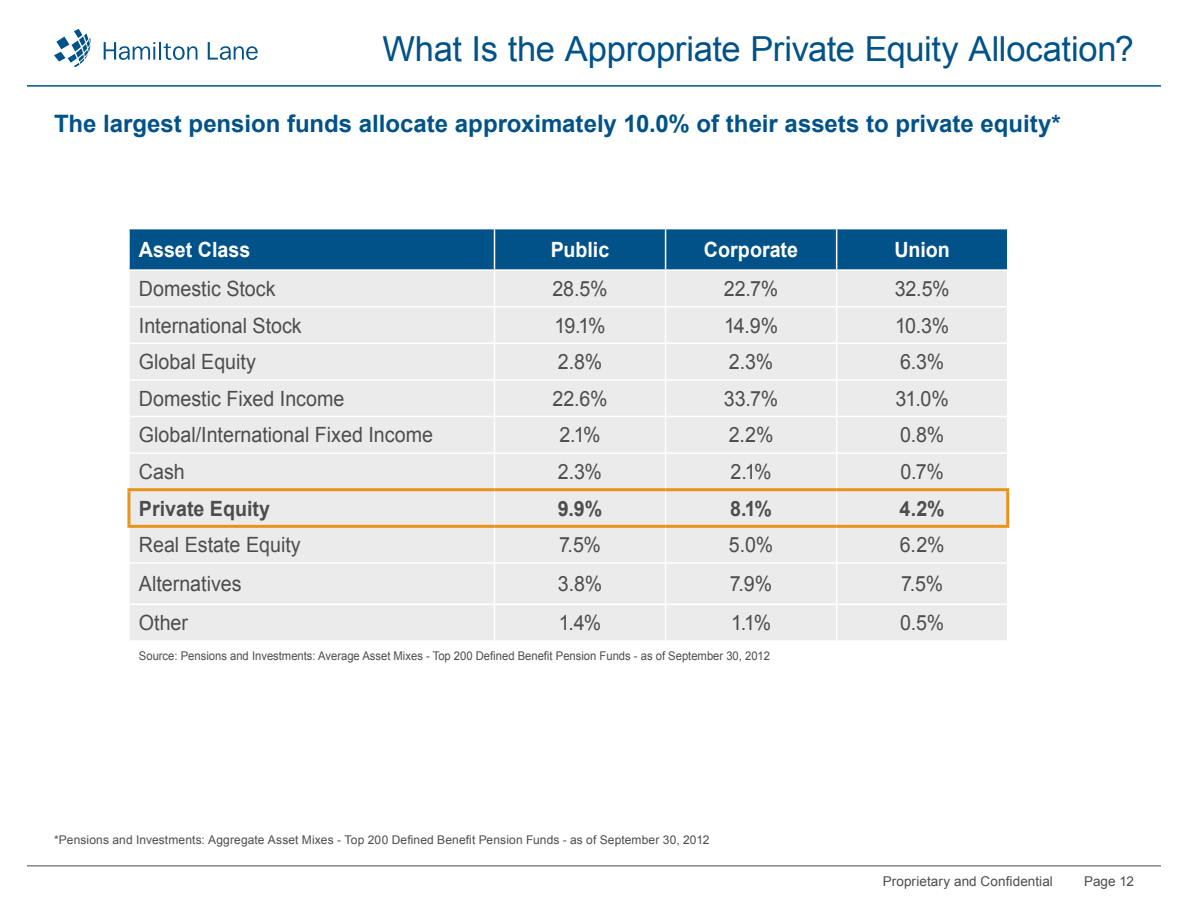
<style>
.page{position:relative;width:1188px;height:918px;background:#fff}
.page>*{position:absolute;margin:0;border:0;box-sizing:border-box;transform-origin:0 0}
.Page_Title{font:34.5px "Arial";letter-spacing:-.01em;color:#005288}
.Subhead{font:700 24px "Arial";color:#005288}
.Table-_Left_Column_9{font:21px "Arial";color:#4d4d4d;scale:.94 1}
.Table-Body_9pt{font:21px "Arial";letter-spacing:-.015em;color:#4d4d4d;scale:.94 1}
.Table-Body_9pt-2{font:700 21px "Arial";color:#fff;scale:.94 1}
.Table-_Left_Column_9-2{font:700 21px "Arial";color:#4d4d4d;scale:.94 1}
.Table-Body_9pt-3{font:700 21px "Arial";color:#4d4d4d;scale:.94 1}
.Table-_Left_Column_9-3{font:700 21px "Arial";color:#fff;scale:.94 1}
.t1{font:13.5px "Arial";letter-spacing:.005em;color:#4d4d4d}
.Table-_Left_Column_9-4{font:12px "Arial";color:#4d4d4d;scale:.94 1}
.Table-_Left_Column_9-5{font:12px "Arial";color:#4d4d4d}
</style>
<div class="page">
<svg style="left:104px;top:42px;width:93px;height:18px"></svg>
<svg style="left:208px;top:42px;width:50px;height:18px"></svg>
<svg style="left:54px;top:29px;width:37px;height:38px"></svg>
<hr style="left:27px;top:85px;width:1134px;height:2px;background:#005288">
<hr style="left:27px;top:866px;width:1134px;height:1px;background:#4d4d4d">
<div style="left:130px;top:229px;width:877px;height:40px;background:#005288"></div>
<div style="left:130px;top:271px;width:877px;height:35px;background:#ebebeb"></div>
<div style="left:130px;top:307px;width:877px;height:333px;background:#ebebeb"></div>
<hr style="left:494px;top:229px;width:1px;height:40px;background:#fff">
<hr style="left:665px;top:229px;width:1px;height:40px;background:#fff">
<hr style="left:836px;top:229px;width:1px;height:40px;background:#fff">
<hr style="left:494px;top:271px;width:1px;height:35px;background:#fff">
<hr style="left:665px;top:271px;width:1px;height:35px;background:#fff">
<hr style="left:836px;top:271px;width:1px;height:35px;background:#fff">
<hr style="left:494px;top:307px;width:1px;height:36px;background:#fff">
<hr style="left:665px;top:307px;width:1px;height:36px;background:#fff">
<hr style="left:836px;top:307px;width:1px;height:36px;background:#fff">
<hr style="left:128px;top:343px;width:366px;height:1px;background:#fff">
<hr style="left:494px;top:343px;width:172px;height:1px;background:#fff">
<hr style="left:494px;top:344px;width:1px;height:35px;background:#fff">
<hr style="left:666px;top:343px;width:171px;height:1px;background:#fff">
<hr style="left:665px;top:344px;width:1px;height:35px;background:#fff">
<hr style="left:837px;top:343px;width:171px;height:1px;background:#fff">
<hr style="left:836px;top:344px;width:1px;height:35px;background:#fff">
<hr style="left:128px;top:379px;width:366px;height:2px;background:#fff">
<hr style="left:494px;top:379px;width:172px;height:2px;background:#fff">
<hr style="left:494px;top:381px;width:1px;height:35px;background:#fff">
<hr style="left:666px;top:379px;width:171px;height:2px;background:#fff">
<hr style="left:665px;top:381px;width:1px;height:35px;background:#fff">
<hr style="left:837px;top:379px;width:171px;height:2px;background:#fff">
<hr style="left:836px;top:381px;width:1px;height:35px;background:#fff">
<hr style="left:128px;top:416px;width:366px;height:1px;background:#fff">
<hr style="left:494px;top:416px;width:172px;height:1px;background:#fff">
<hr style="left:494px;top:417px;width:1px;height:35px;background:#fff">
<hr style="left:666px;top:416px;width:171px;height:1px;background:#fff">
<hr style="left:665px;top:417px;width:1px;height:35px;background:#fff">
<hr style="left:837px;top:416px;width:171px;height:1px;background:#fff">
<hr style="left:836px;top:417px;width:1px;height:35px;background:#fff">
<hr style="left:128px;top:452px;width:366px;height:2px;background:#fff">
<hr style="left:494px;top:452px;width:172px;height:2px;background:#fff">
<hr style="left:494px;top:454px;width:1px;height:34px;background:#fff">
<hr style="left:666px;top:452px;width:171px;height:2px;background:#fff">
<hr style="left:665px;top:454px;width:1px;height:34px;background:#fff">
<hr style="left:837px;top:452px;width:171px;height:2px;background:#fff">
<hr style="left:836px;top:454px;width:1px;height:34px;background:#fff">
<hr style="left:494px;top:491px;width:1px;height:34px;background:#fff">
<hr style="left:665px;top:491px;width:1px;height:34px;background:#fff">
<hr style="left:836px;top:491px;width:1px;height:34px;background:#fff">
<hr style="left:494px;top:528px;width:1px;height:34px;background:#fff">
<hr style="left:665px;top:528px;width:1px;height:34px;background:#fff">
<hr style="left:836px;top:528px;width:1px;height:34px;background:#fff">
<hr style="left:128px;top:562px;width:366px;height:2px;background:#fff">
<hr style="left:494px;top:562px;width:172px;height:2px;background:#fff">
<hr style="left:494px;top:564px;width:1px;height:40px;background:#fff">
<hr style="left:666px;top:562px;width:171px;height:2px;background:#fff">
<hr style="left:665px;top:564px;width:1px;height:40px;background:#fff">
<hr style="left:837px;top:562px;width:171px;height:2px;background:#fff">
<hr style="left:836px;top:564px;width:1px;height:40px;background:#fff">
<hr style="left:128px;top:604px;width:366px;height:1px;background:#fff">
<hr style="left:494px;top:604px;width:172px;height:1px;background:#fff">
<hr style="left:494px;top:605px;width:1px;height:35px;background:#fff">
<hr style="left:666px;top:604px;width:171px;height:1px;background:#fff">
<hr style="left:665px;top:605px;width:1px;height:35px;background:#fff">
<hr style="left:837px;top:604px;width:171px;height:1px;background:#fff">
<hr style="left:836px;top:605px;width:1px;height:35px;background:#fff">
<hr style="left:127px;top:488px;width:367px;height:3px;background:#e8941a">
<hr style="left:127px;top:491px;width:3px;height:34px;background:#e8941a">
<hr style="left:494px;top:488px;width:172px;height:3px;background:#e8941a">
<hr style="left:666px;top:488px;width:171px;height:3px;background:#e8941a">
<hr style="left:837px;top:488px;width:172px;height:3px;background:#e8941a">
<hr style="left:1006px;top:491px;width:3px;height:34px;background:#e8941a">
<hr style="left:127px;top:525px;width:367px;height:3px;background:#e8941a">
<hr style="left:494px;top:525px;width:172px;height:3px;background:#e8941a">
<hr style="left:666px;top:525px;width:171px;height:3px;background:#e8941a">
<hr style="left:837px;top:525px;width:172px;height:3px;background:#e8941a">
<p class="Page_Title" style="left:382px;top:26px;width:753px">What Is the Appropriate Private Equity Allocation?</p>
<p class="Subhead" style="left:54px;top:108px;width:1008px">The largest pension funds allocate approximately 10.0% of their assets to private equity*</p>
<p class="Table-_Left_Column_9-3" style="left:139px;top:236px;width:120px">Asset Class</p>
<p class="Table-Body_9pt-2" style="left:551px;top:236px;width:64px">Public</p>
<p class="Table-Body_9pt-2" style="left:704px;top:236px;width:102px">Corporate</p>
<p class="Table-Body_9pt-2" style="left:894px;top:236px;width:60px">Union</p>
<p class="Table-_Left_Column_9" style="left:139px;top:275px;width:147px">Domestic Stock</p>
<p class="Table-Body_9pt" style="left:553px;top:275px;width:60px">28.5%</p>
<p class="Table-Body_9pt" style="left:724px;top:275px;width:60px">22.7%</p>
<p class="Table-Body_9pt" style="left:895px;top:275px;width:60px">32.5%</p>
<p class="Table-_Left_Column_9" style="left:139px;top:312px;width:175px">International Stock</p>
<p class="Table-Body_9pt" style="left:555px;top:312px;width:56px">19.1%</p>
<p class="Table-Body_9pt" style="left:724px;top:312px;width:59px">14.9%</p>
<p class="Table-Body_9pt" style="left:895px;top:312px;width:59px">10.3%</p>
<p class="Table-_Left_Column_9" style="left:139px;top:348px;width:126px">Global Equity</p>
<p class="Table-Body_9pt" style="left:558px;top:348px;width:49px">2.8%</p>
<p class="Table-Body_9pt" style="left:729px;top:348px;width:49px">2.3%</p>
<p class="Table-Body_9pt" style="left:900px;top:348px;width:49px">6.3%</p>
<p class="Table-_Left_Column_9" style="left:139px;top:385px;width:220px">Domestic Fixed Income</p>
<p class="Table-Body_9pt" style="left:552px;top:385px;width:60px">22.6%</p>
<p class="Table-Body_9pt" style="left:724px;top:385px;width:60px">33.7%</p>
<p class="Table-Body_9pt" style="left:896px;top:385px;width:58px">31.0%</p>
<p class="Table-_Left_Column_9" style="left:139px;top:421px;width:314px">Global/International Fixed Income</p>
<p class="Table-Body_9pt" style="left:559px;top:421px;width:45px">2.1%</p>
<p class="Table-Body_9pt" style="left:729px;top:421px;width:49px">2.2%</p>
<p class="Table-Body_9pt" style="left:900px;top:421px;width:48px">0.8%</p>
<p class="Table-_Left_Column_9" style="left:139px;top:458px;width:50px">Cash</p>
<p class="Table-Body_9pt" style="left:558px;top:458px;width:49px">2.3%</p>
<p class="Table-Body_9pt" style="left:731px;top:458px;width:45px">2.1%</p>
<p class="Table-Body_9pt" style="left:900px;top:458px;width:48px">0.7%</p>
<p class="Table-_Left_Column_9-2" style="left:139px;top:494px;width:141px">Private Equity</p>
<p class="Table-Body_9pt-3" style="left:558px;top:494px;width:49px">9.9%</p>
<p class="Table-Body_9pt-3" style="left:730px;top:494px;width:46px">8.1%</p>
<p class="Table-Body_9pt-3" style="left:900px;top:494px;width:50px">4.2%</p>
<p class="Table-_Left_Column_9" style="left:139px;top:531px;width:174px">Real Estate Equity</p>
<p class="Table-Body_9pt" style="left:559px;top:531px;width:46px">7.5%</p>
<p class="Table-Body_9pt" style="left:729px;top:531px;width:49px">5.0%</p>
<p class="Table-Body_9pt" style="left:900px;top:531px;width:49px">6.2%</p>
<p class="Table-_Left_Column_9" style="left:139px;top:570px;width:111px">Alternatives</p>
<p class="Table-Body_9pt" style="left:558px;top:570px;width:49px">3.8%</p>
<p class="Table-Body_9pt" style="left:730px;top:570px;width:46px">7.9%</p>
<p class="Table-Body_9pt" style="left:901px;top:570px;width:46px">7.5%</p>
<p class="Table-_Left_Column_9" style="left:139px;top:609px;width:54px">Other</p>
<p class="Table-Body_9pt" style="left:559px;top:609px;width:47px">1.4%</p>
<p class="Table-Body_9pt" style="left:731px;top:609px;width:44px">1.1%</p>
<p class="Table-Body_9pt" style="left:900px;top:609px;width:48px">0.5%</p>
<p class="Table-_Left_Column_9-4" style="left:139px;top:648px;width:673px">Source: Pensions and Investments: Average Asset Mixes - Top 200 Defined Benefit Pension Funds - as of September 30, 2012</p>
<p class="Table-_Left_Column_9-5" style="left:54px;top:832px;width:657px">*Pensions and Investments: Aggregate Asset Mixes - Top 200 Defined Benefit Pension Funds - as of September 30, 2012</p>
<p class="t1" style="left:883px;top:872px;width:172px">Proprietary and Confidential</p>
<p class="t1" style="left:1084px;top:872px;width:51px">Page 12</p>
</div>
